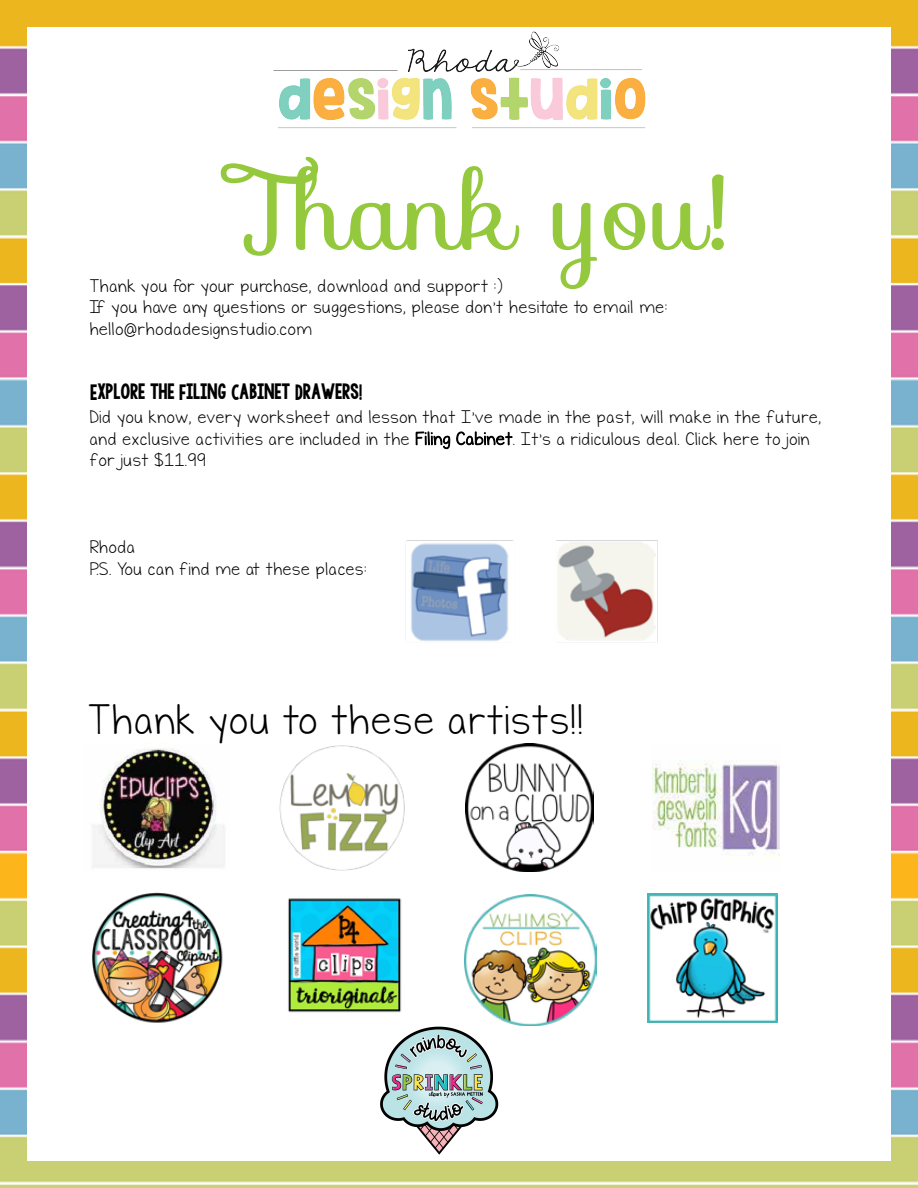
<style>
.page{position:relative;width:918px;height:1188px;background:#fff}
.page>*{position:absolute;margin:0;border:0;box-sizing:border-box;transform-origin:0 0}
.t1{font:103.8px "Sofia";color:#95c93d}
.t2{font:42px "KG First Time In Forever";color:#010101}
.t3{font:21px "KGLETHERGOSOLID";color:#010101}
.t4{font:18px/21.6px "KG First Time In Forever";color:#010101}
</style>
<div class="page">
<img style="left:0;top:1px;width:917px;height:1187px">
<div style="left:27px;top:27px;width:864px;height:1134px;background:#fff"></div>
<img style="left:279px;top:745px;width:126px;height:126px">
<img style="left:92px;top:744px;width:133px;height:125px">
<img style="left:466px;top:743px;width:128px;height:128px">
<img style="left:653px;top:760px;width:126px;height:100px">
<img style="left:406px;top:540px;width:107px;height:101px">
<img style="left:556px;top:540px;width:102px;height:102px">
<img style="left:647px;top:893px;width:130px;height:130px">
<img style="left:93px;top:893px;width:130px;height:130px">
<img style="left:465px;top:894px;width:131px;height:132px">
<img style="left:380px;top:1025px;width:125px;height:130px">
<img style="left:288px;top:898px;width:114px;height:115px">
<img style="left:273px;top:31px;width:373px;height:97px">
<h1 class="t1" style="left:231px;top:132px;width:499px">Thank you!</h1>
<p class="t4" style="left:89px;top:275px;width:580px">Thank you for your purchase, download and support :)<br>If you have any questions or suggestions, please don’t hesitate to email me: hello@rhodadesignstudio.com</p>
<p class="t3" style="left:90px;top:379px;width:274px">EXPLORE THE FILING CABINET DRAWERS!</p>
<p class="t4" style="left:89px;top:407px;width:734px">Did you know, every worksheet and lesson that I've made in the past, will make in the future, and exclusive activities are included in the Filing Cabinet. It's a ridiculous deal. Click here to join for just $11.99</p>
<p class="t4" style="left:89px;top:537px;width:279px">Rhoda<br>P.S. You can find me at these places:</p>
<h2 class="t2" style="left:88px;top:697px;width:498px">Thank you to these artists!!</h2>
</div>
